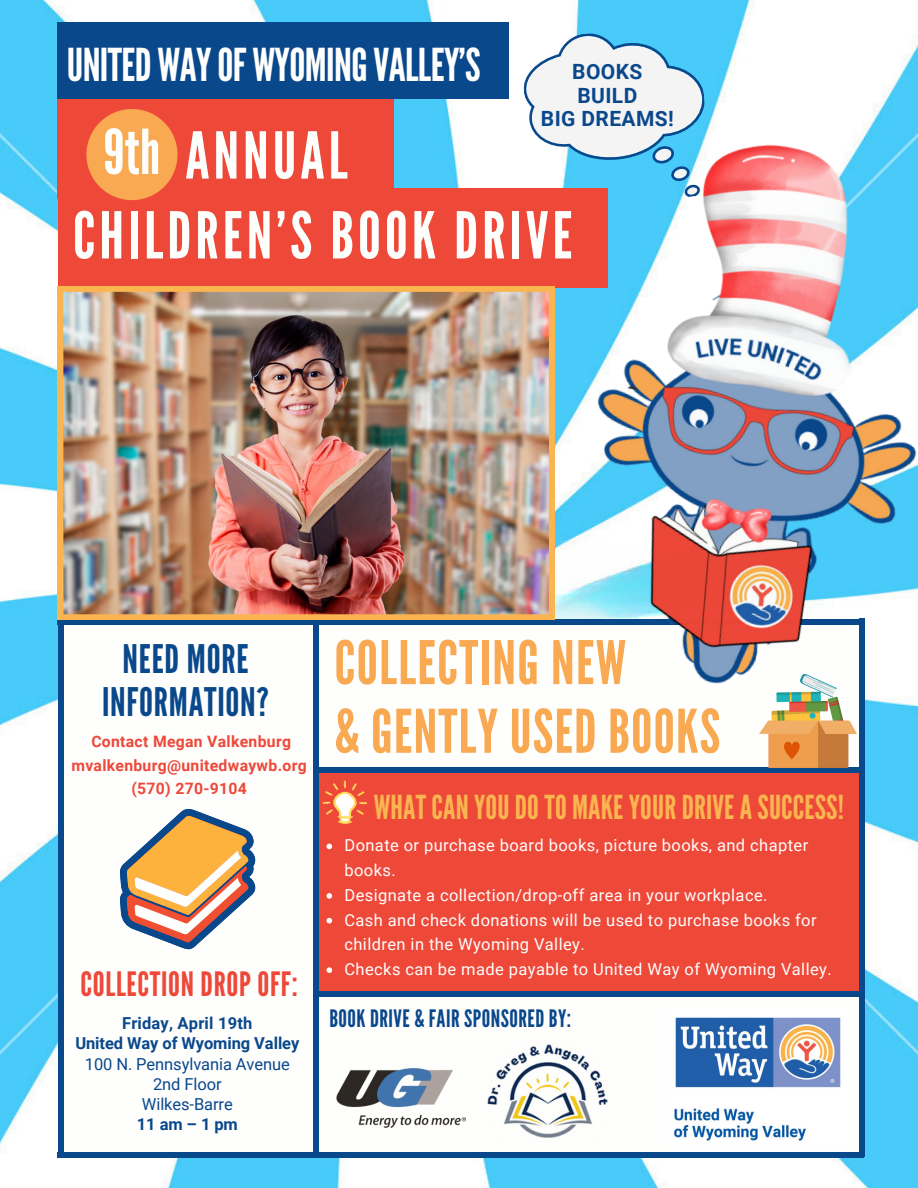
<style>
.page{position:relative;width:918px;height:1188px;background:#fff}
.page>*{position:absolute;margin:0;border:0;box-sizing:border-box;transform-origin:0 0}
.t1{font:64.5px/79.8px "League Gothic";letter-spacing:.065em;color:#fefefd}
.t2{font:61.8px "League Gothic";color:#fefefd}
.t3{font:60px/68.7px "League Gothic";letter-spacing:.02em;color:#f8a951}
.t4{font:45.3px "League Gothic";letter-spacing:-.015em;color:#fefefd}
.t5{font:39.3px/42.8px "League Gothic";letter-spacing:.02em;color:#0a488c;text-align:center}
.t6{font:33.6px "League Gothic";letter-spacing:.02em;color:#ee4839}
.t7{font:33px "League Gothic";letter-spacing:.005em;color:#fab550}
.t8{font:24px "League Gothic";letter-spacing:.02em;color:#0a488c}
.t9{font:700 21px "Roboto";letter-spacing:.02em;color:#0a488c}
.t10{font:16.5px/24.8px "Roboto";letter-spacing:.025em;color:#fefefd}
.t11{font:16.5px/20.2px "Roboto";letter-spacing:-.005em;color:#0a488c;text-align:center}
.t12{font:700 16.5px "Roboto";letter-spacing:.015em;color:#0a488c}
.t13{font:700 15.75px/23.7px "Roboto";letter-spacing:.02em;color:#ee4839;text-align:center}
.s1{font-weight:700}
</style>
<div class="page">
<img style="left:0;top:0;width:918px;height:1188px">
<div style="left:309px;top:752px;width:553px;height:405px;background:#fefefd"></div>
<div style="left:63px;top:619px;width:248px;height:538px;background:#fefefd"></div>
<div style="left:311px;top:619px;width:551px;height:135px;background:#fefefd"></div>
<svg style="left:120px;top:809px;width:136px;height:140px"></svg>
<img style="left:336px;top:1069px;width:129px;height:58px">
<div style="left:315px;top:773px;width:545px;height:223px;background:#ee4839"></div>
<div style="left:314px;top:617px;width:5px;height:538px;background:#0a488c"></div>
<div style="left:319px;top:767px;width:544px;height:6px;background:#0a488c"></div>
<div style="left:318px;top:991px;width:544px;height:6px;background:#0a488c"></div>
<div style="left:58px;top:619px;width:5px;height:538px;background:#0a488c"></div>
<div style="left:58px;top:1152px;width:806px;height:6px;background:#0a488c"></div>
<svg style="left:323px;top:780px;width:44px;height:44px"></svg>
<div style="left:859px;top:619px;width:6px;height:538px;background:#0a488c"></div>
<img style="left:674px;top:1017px;width:167px;height:124px">
<div style="left:58px;top:188px;width:549px;height:100px;background:#ee4839"></div>
<div style="left:58px;top:98px;width:336px;height:100px;background:#ee4839"></div>
<svg style="left:519px;top:22px;width:191px;height:60px"></svg>
<div style="left:58px;top:619px;width:801px;height:5px;background:#0a488c"></div>
<img style="left:480px;top:82px;width:438px;height:680px">
<img style="left:759px;top:675px;width:97px;height:92px">
<img style="left:58px;top:286px;width:497px;height:334px">
<div style="left:58px;top:23px;width:451px;height:76px;background:#0a488c"></div>
<div style="left:86px;top:109px;width:92px;height:91px;background:#f8a951;border-radius:50%"></div>
<img style="left:487px;top:1044px;width:121px;height:94px">
<svg style="left:327px;top:844px;width:5px;height:5px"></svg>
<svg style="left:327px;top:893px;width:5px;height:6px"></svg>
<svg style="left:327px;top:918px;width:5px;height:5px"></svg>
<svg style="left:327px;top:967px;width:5px;height:6px"></svg>
<p class="t4" style="left:67px;top:39px;width:415px">UNITED WAYOF WYOMINGVALLEY’S</p>
<h3 class="t9" style="left:572px;top:60px;width:72px">BOOKS</h3>
<p class="t9" style="left:577px;top:83px;width:61px">BUILD</p>
<h2 class="t9" style="left:541px;top:107px;width:134px">BIG DREAMS!</h2>
<h6 class="t2" style="left:103px;top:116px;width:59px">9th</h6>
<p class="t1" style="left:73px;top:117px;width:501px;text-indent:112px">ANNUAL<br>CHILDREN’S BOOK DRIVE</p>
<p class="t5" style="left:102px;top:638px;width:169px">NEED MORE<br>INFORMATION?</p>
<p class="t13" style="left:71px;top:730px;width:237px">Contact Megan Valkenburg mvalkenburg@unitedwaywb.org (570) 270-9104</p>
<p class="t6" style="left:81px;top:965px;width:219px">COLLECTION DROP OFF:</p>
<h5 class="t12" style="left:122px;top:1014px;width:132px">Friday, April 19th</h5>
<p class="t11" style="left:75px;top:1034px;width:226px"><span class="s1">United Way of Wyoming Valley<br></span>100 N. Pennsylvania Avenue<br>2nd Floor</p>
<p class="t11" style="left:142px;top:1094px;width:92px">Wilkes-Barre</p>
<p class="t12" style="left:137px;top:1115px;width:102px">11am–1pm</p>
<p class="t3" style="left:334px;top:630px;width:387px">COLLECTING NEW<br>&amp; GENTLY USED BOOKS</p>
<p class="t7" style="left:374px;top:788px;width:472px">WHAT CAN YOU DO TO MAKE YOUR DRIVE A SUCCESS!</p>
<p class="t10" style="left:344px;top:833px;width:465px">Donate or purchase board books, picture books, and chapter books.</p>
<h1 class="t10" style="left:344px;top:883px;width:425px">Designate a collection/drop-off area in your workplace.</h1>
<p class="t10" style="left:344px;top:908px;width:474px">Cash and check donations will be used to purchase books for children in the Wyoming Valley.</p>
<p class="t10" style="left:344px;top:957px;width:489px">Checks can be made payable to United Way of Wyoming Valley.</p>
<p class="t8" style="left:329px;top:1005px;width:243px">BOOK DRIVE &amp; FAIR SPONSORED BY:</p>
</div>
